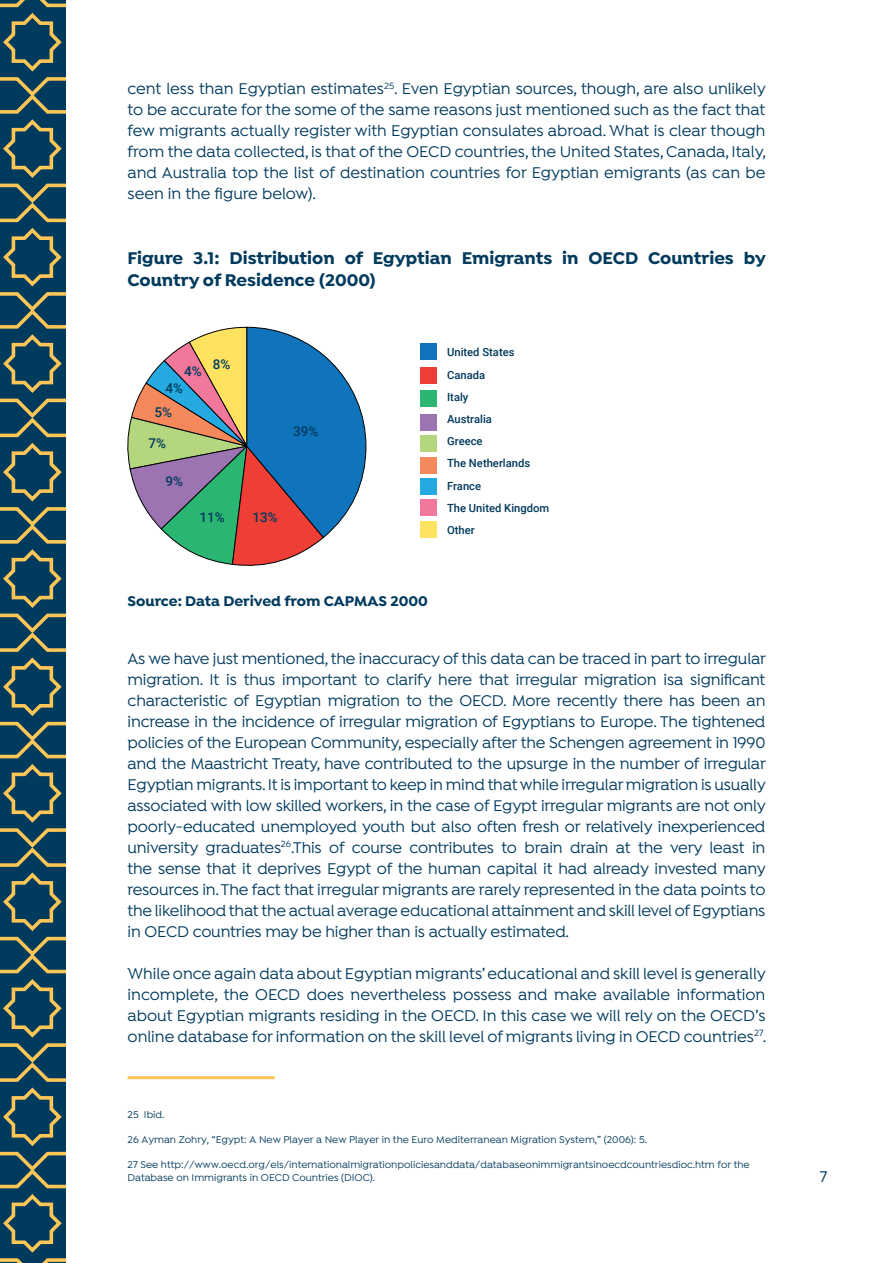
<style>
.page{position:relative;width:893px;height:1263px;background:#fff}
.page>*{position:absolute;margin:0;border:0;box-sizing:border-box;transform-origin:0 0}
.Paragraph_Style__all{font:700 18px/21.6px "Isidora";color:#003a5d}
.Paragraph_Style__all-2{font:500 16.5px/21px "Isidora";color:#003a5d;text-align:justify}
.Paragraph_Style__all-3{font:700 15px "Isidora";color:#003a5d}
.Paragraph_Style__all-4{font:500 13.5px "Roboto";color:#003a5d}
.Paragraph_Style__all-5{font:500 11.25px "Roboto";color:#003a5d}
.Footnote{font:500 10.5px/12.6px "Isidora";color:#003a5d}
</style>
<div class="page">
<svg style="left:0;top:0;width:66px;height:1263px;background:#2b525b"></svg>
<svg style="left:127px;top:326px;width:240px;height:240px"></svg>
<div style="left:421px;top:344px;width:16px;height:16px;background:#1074bc"></div>
<div style="left:421px;top:367px;width:16px;height:16px;background:#ee3e35"></div>
<div style="left:421px;top:390px;width:16px;height:16px;background:#2bb572"></div>
<div style="left:421px;top:414px;width:16px;height:17px;background:#9d74b2"></div>
<div style="left:421px;top:436px;width:16px;height:16px;background:#b3d67e"></div>
<div style="left:421px;top:457px;width:16px;height:16px;background:#f6895c"></div>
<div style="left:421px;top:478px;width:16px;height:16px;background:#24aae1"></div>
<div style="left:421px;top:500px;width:16px;height:16px;background:#f2789b"></div>
<div style="left:421px;top:522px;width:16px;height:16px;background:#ffe360"></div>
<hr style="left:128px;top:1076px;width:147px;height:3px;background:#ffc459">
<p class="Paragraph_Style__all-2" style="left:128px;top:79px;width:640px">cent less than Egyptian estimates<sup>25</sup>. Even Egyptian sources, though, are also unlikely to be accurate for the some of the same reasons just mentioned such as the fact that few migrants actually register with Egyptian consulates abroad. What is clear though from the data collected, is that of the OECD countries, the United States, Canada, Italy, and Australia top the list of destination countries for Egyptian emigrants (as can be seen in the figure below).</p>
<p class="Paragraph_Style__all" style="left:128px;top:248px;width:640px">Figure 3.1: Distribution of Egyptian Emigrants in OECD Countries by<br>Country of Residence (2000)</p>
<p class="Paragraph_Style__all-4" style="left:184px;top:362px;width:19px">4%</p>
<p class="Paragraph_Style__all-4" style="left:166px;top:378px;width:19px">4%</p>
<p class="Paragraph_Style__all-4" style="left:155px;top:402px;width:19px">5%</p>
<p class="Paragraph_Style__all-4" style="left:149px;top:434px;width:19px">7%</p>
<p class="Paragraph_Style__all-4" style="left:166px;top:472px;width:19px">9%</p>
<p class="Paragraph_Style__all-4" style="left:213px;top:354px;width:19px">8%</p>
<p class="Paragraph_Style__all-4" style="left:200px;top:508px;width:27px">11%</p>
<p class="Paragraph_Style__all-4" style="left:252px;top:508px;width:27px">13%</p>
<p class="Paragraph_Style__all-4" style="left:293px;top:422px;width:27px">39%</p>
<p class="Paragraph_Style__all-5" style="left:447px;top:344px;width:69px">United States</p>
<p class="Paragraph_Style__all-5" style="left:447px;top:367px;width:40px">Canada</p>
<p class="Paragraph_Style__all-5" style="left:447px;top:389px;width:23px">Italy</p>
<p class="Paragraph_Style__all-5" style="left:447px;top:411px;width:46px">Australia</p>
<p class="Paragraph_Style__all-5" style="left:447px;top:433px;width:37px">Greece</p>
<p class="Paragraph_Style__all-5" style="left:447px;top:455px;width:85px">The Netherlands</p>
<p class="Paragraph_Style__all-5" style="left:447px;top:478px;width:36px">France</p>
<p class="Paragraph_Style__all-5" style="left:447px;top:500px;width:104px">The United Kingdom</p>
<p class="Paragraph_Style__all-5" style="left:447px;top:522px;width:29px">Other</p>
<p class="Paragraph_Style__all-3" style="left:128px;top:591px;width:302px">Source: Data Derived from CAPMAS 2000</p>
<p class="Paragraph_Style__all-2" style="left:128px;top:649px;width:640px">As we have just mentioned, the inaccuracy of this data can be traced in part to irregular migration. It is thus important to clarify here that irregular migration isa significant characteristic of Egyptian migration to the OECD. More recently there has been an increase in the incidence of irregular migration of Egyptians to Europe. The tightened policies of the European Community, especially after the Schengen agreement in 1990 and the Maastricht Treaty, have contributed to the upsurge in the number of irregular Egyptian migrants. It is important to keep in mind that while irregular migration is usually associated with low skilled workers, in the case of Egypt irregular migrants are not only poorly-educated unemployed youth but also often fresh or relatively inexperienced university graduates<sup>26</sup>.This of course contributes to brain drain at the very least in the sense that it deprives Egypt of the human capital it had already invested many resources in. The fact that irregular migrants are rarely represented in the data points to the likelihood that the actual average educational attainment and skill level of Egyptians in OECD countries may be higher than is actually estimated.</p>
<p class="Paragraph_Style__all-2" style="left:128px;top:964px;width:640px">While once again data about Egyptian migrants’ educational and skill level is generally incomplete, the OECD does nevertheless possess and make available information about Egyptian migrants residing in the OECD. In this case we will rely on the OECD’s online database for information on the skill level of migrants living in OECD countries<sup>27</sup>.</p>
<p class="Footnote" style="left:128px;top:1108px;width:38px">25 Ibid.</p>
<p class="Footnote" style="left:128px;top:1134px;width:521px">26 Ayman Zohry, “Egypt: A New Player a New Player in the Euro Mediterranean Migration System,” (2006): 5.</p>
<p class="Footnote" style="left:128px;top:1159px;width:624px">27 See http://www.oecd.org/els/internationalmigrationpoliciesanddata/databaseonimmigrantsinoecdcountriesdioc.htm for the<br>Database on Immigrants in OECD Countries (DIOC).</p>
<p class="Paragraph_Style__all-2" style="left:820px;top:1167px;width:9px">7</p>
</div>
